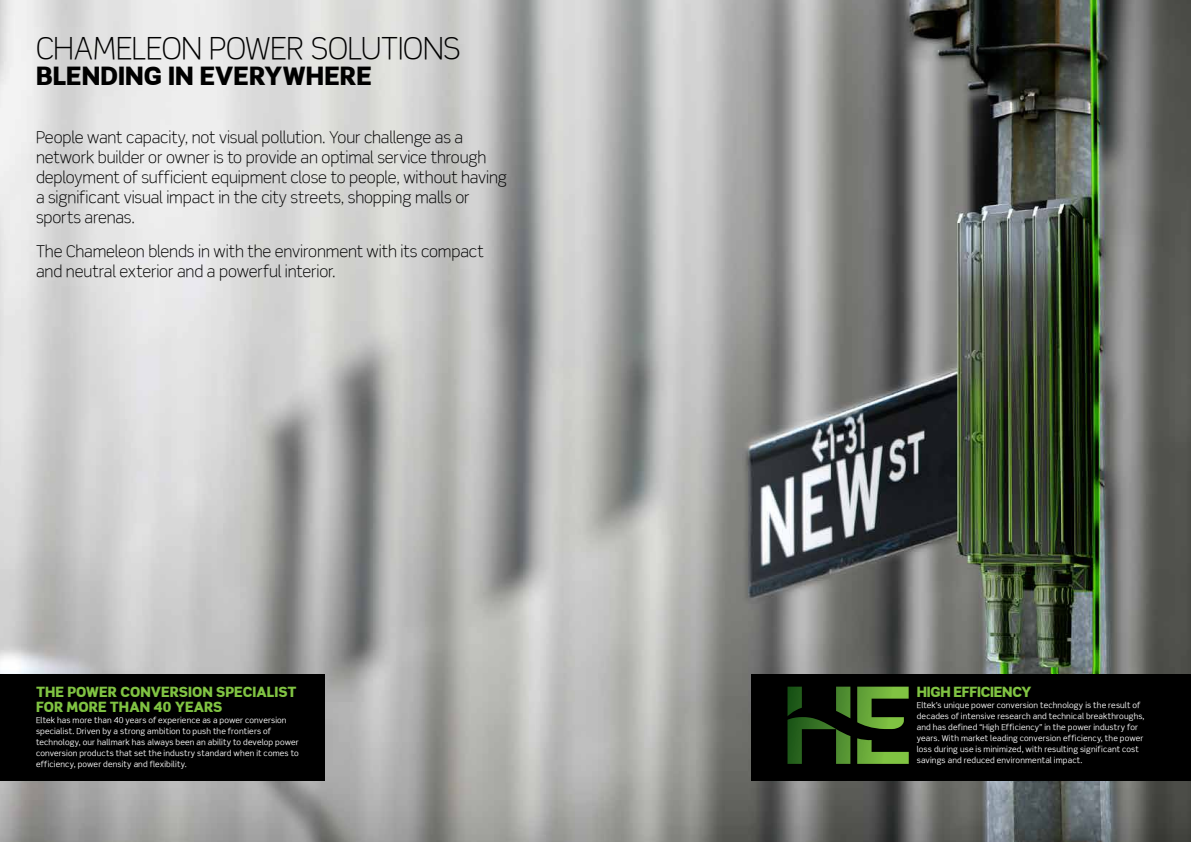
<style>
.page{position:relative;width:1191px;height:842px;background:#fff}
.page>*{position:absolute;margin:0;border:0;box-sizing:border-box;transform-origin:0 0}
.t1{font:300 30px "Scene";letter-spacing:-.01em;color:#000}
.t2{font:900 25px "Scene";letter-spacing:.005em;color:#000}
.t3{font:300 16px/20px "Scene";letter-spacing:-.01em;color:#000}
.t4{font:900 14px/15px "Scene";color:#80c342}
.t5{font:900 14px "Scene";letter-spacing:-.02em;color:#80c342}
.t6{font:8px/11px "Scene";letter-spacing:.015em;color:#fff}
.s1{font-family:"Scene Alt"}
</style>
<div class="page">
<img style="left:0;top:0;width:1191px;height:842px">
<div style="left:751px;top:675px;width:440px;height:106px;background:#000"></div>
<svg style="left:787px;top:687px;width:121px;height:77px"></svg>
<div style="left:0;top:675px;width:325px;height:106px;background:#000"></div>
<h1 class="t1" style="left:36px;top:30px;width:426px">CHAMELEON POWER SOLUTIONS</h1>
<h2 class="t2" style="left:36px;top:60px;width:337px">BLENDING IN EVERYWHERE</h2>
<p class="t3" style="left:36px;top:127px;width:472px">People want capacity, not visual pollution. Your challenge as a network builder or owner is to provide an optimal service through deployment of sufficient equipment close to people, without having a significant visual impact in the city streets, shopping malls or sports arenas.</p>
<h3 class="t3" style="left:36px;top:241px;width:449px">The Chameleon blends in with the environment with its compact and neutral exterior and a powerful interior.</h3>
<h3 class="t4" style="left:36px;top:684px;width:262px">THE POWER CONVERSION SPECIALIST<br>FOR MORE THAN <span class="s1">40</span> YEARS</h3>
<p class="t6" style="left:36px;top:715px;width:264px">Eltek has more than <span class="s1">40</span> years of experience as a power conversion specialist. Driven by a strong ambition to push the frontiers of technology, our hallmark has always been an ability to develop power conversion products that set the industry standard when it comes to efficiency, power density and flexibility.</p>
<h3 class="t5" style="left:916px;top:683px;width:116px">HIGH EFFICIENCY</h3>
<p class="t6" style="left:916px;top:700px;width:229px">Eltek’s unique power conversion technology is the result of decades of intensive research and technical breakthroughs, and has defined “High Efficiency” in the power industry for years. With market leading conversion efficiency, the power loss during use is minimized, with resulting significant cost savings and reduced environmental impact.</p>
</div>
